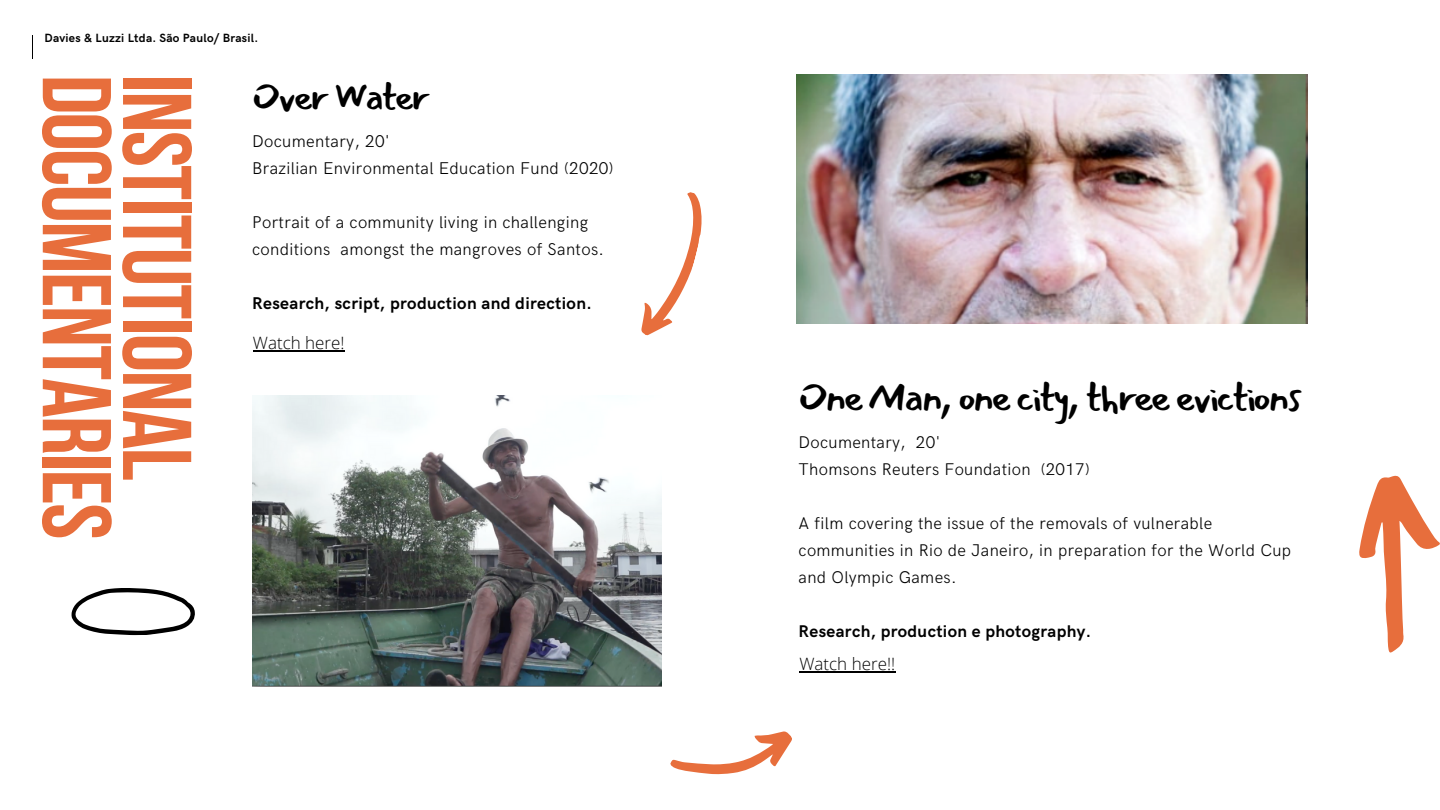
<style>
.page{position:relative;width:1440px;height:810px;background:#fff}
.page>*{position:absolute;margin:0;border:0;box-sizing:border-box;transform-origin:0 0}
.t1{font:97.4px/80.2px "Bebas Neue Cyrillic";letter-spacing:-.02em;color:#e76e3c}
.t2{font:40px "Mansalva";letter-spacing:-.05em;color:#000}
.t3{font:38.2px "Mansalva";letter-spacing:-.05em;color:#000}
.t4{font:300 17.1px/27px "HK Grotesk";letter-spacing:.02em;color:#000}
.t5{font:700 17.1px "HK Grotesk";letter-spacing:.02em;color:#000}
.t6{font:300 17px/27px "HK Grotesk";letter-spacing:.02em;color:#000}
.t7{font:700 17px "HK Grotesk";letter-spacing:.02em;color:#000}
.t8{font:300 17px "Open Sans";color:#000}
.t9{font:700 12px "HK Grotesk";letter-spacing:.02em;color:#000}
</style>
<div class="page">
<img style="left:252px;top:395px;width:410px;height:292px">
<svg style="left:670px;top:731px;width:122px;height:44px"></svg>
<svg style="left:641px;top:192px;width:61px;height:144px"></svg>
<svg style="left:1359px;top:475px;width:81px;height:178px"></svg>
<img style="left:796px;top:75px;width:512px;height:249px">
<hr style="left:253px;top:351px;width:88px;height:1px;background:#000">
<hr style="left:799px;top:671px;width:92px;height:2px;background:#000">
<svg style="left:71px;top:588px;width:124px;height:48px"></svg>
<p class="t9" style="left:45px;top:31px;width:215px">Davies &amp; Luzzi Ltda. São Paulo/ Brasil.</p>
<h1 class="t1" style="left:187px;top:75px;width:466px;rotate:90deg">INSTITUTIONAL<br>DOCUMENTARIES</h1>
<h3 class="t3" style="left:252px;top:76px;width:179px">Over Water</h3>
<p class="t4" style="left:252px;top:129px;width:363px">Documentary, 20'<br>Brazilian Environmental Education Fund (2020)</p>
<p class="t4" style="left:252px;top:210px;width:353px">Portrait of a community living in challenging conditions amongst the mangroves of Santos.</p>
<p class="t5" style="left:252px;top:294px;width:341px">Research, script, production and direction.</p>
<p class="t8" style="left:253px;top:331px;width:93px">Watch here!</p>
<h2 class="t2" style="left:799px;top:376px;width:504px">One Man, one city, three evictions</h2>
<p class="t6" style="left:799px;top:430px;width:293px">Documentary, 20'<br>Thomsons Reuters Foundation (2017)</p>
<p class="t6" style="left:799px;top:511px;width:494px">A film covering the issue of the removals of vulnerable communities in Rio de Janeiro, in preparation for the World Cup and Olympic Games.</p>
<p class="t7" style="left:799px;top:622px;width:294px">Research, production e photography.</p>
<p class="t8" style="left:799px;top:651px;width:97px">Watch here!!</p>
</div>
